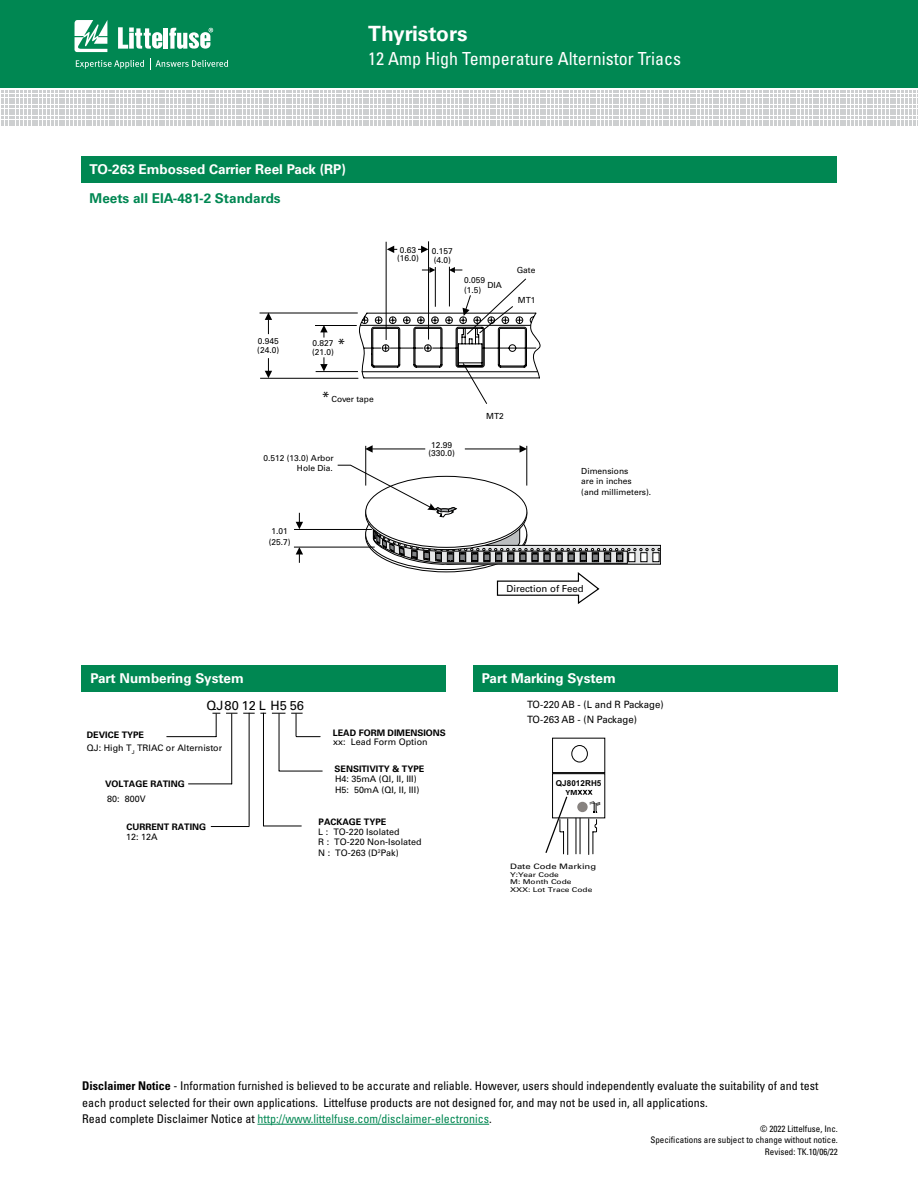
<style>
.page{position:relative;width:918px;height:1188px;background:#fff}
.page>*{position:absolute;margin:0;border:0;box-sizing:border-box;transform-origin:0 0}
.t1{font:700 21px "Univers LT Std";color:#fff}
.t2{font:condensed 18px "Univers LT Std";color:#fff}
.t3{font:14.4px "Univers LT Std";color:#000}
.t4{font:700 13.5px "Univers LT Std";color:#fff}
.t5{font:700 13.5px "Univers LT Std";color:#008752}
.t6{font:12.75px "Univers LT Std";color:#000}
.t7{font:condensed 12px/16.5px "Univers LT Std";color:#000}
.t8{font:10.05px "Univers LT Std";color:#000;scale:.96 1}
.t9{font:9.6px "Univers LT Std";color:#000}
.t10{font:9px/10.8px "Univers LT Std";color:#000}
.t11{font:condensed 9px/10.8px "Univers LT Std";color:#000;text-align:right}
.t12{font:700 9px "Univers LT Std";color:#000}
.t13{font:8.4px/8.4px "Univers LT Std";color:#000}
.t14{font:700 8.1px "Arial";letter-spacing:.005em;color:#000}
.t15{font:7.5px "Univers LT Std";color:#000;scale:1.27 1}
.t16{font:700 6.9px "Univers LT Std";color:#000;scale:1.05 1}
.t17{font:6.6px/7.9px "Univers LT Std";color:#000;scale:1.27 1}
.s1{font-size:14.4px}
.s2{font-weight:700}
.s3{color:#008752}
</style>
<div class="page">
<div style="left:0;top:0;width:918px;height:88px;background:#008752"></div>
<svg style="left:1px;top:91px;width:917px;height:35px"></svg>
<svg style="left:75px;top:20px;width:32px;height:32px"></svg>
<hr style="left:164px;top:28px;width:4px;height:21px;background:#fff">
<svg style="left:169px;top:28px;width:44px;height:21px"></svg>
<svg style="left:118px;top:27px;width:44px;height:22px"></svg>
<svg style="left:76px;top:60px;width:68px;height:9px"></svg>
<svg style="left:150px;top:58px;width:78px;height:11px"></svg>
<div style="left:473px;top:665px;width:364px;height:26px;background:#008752"></div>
<div style="left:81px;top:665px;width:365px;height:26px;background:#008752"></div>
<svg style="left:226px;top:713px;width:40px;height:1px"></svg>
<svg style="left:272px;top:713px;width:13px;height:1px"></svg>
<svg style="left:212px;top:713px;width:8px;height:23px"></svg>
<hr style="left:167px;top:736px;width:49px;height:1px;background:#000">
<svg style="left:291px;top:713px;width:29px;height:24px"></svg>
<hr style="left:263px;top:826px;width:38px;height:1px;background:#000">
<hr style="left:263px;top:713px;width:1px;height:113px;background:#000">
<hr style="left:211px;top:826px;width:38px;height:1px;background:#000">
<hr style="left:249px;top:713px;width:1px;height:113px;background:#000">
<hr style="left:279px;top:771px;width:43px;height:1px;background:#000">
<hr style="left:279px;top:714px;width:1px;height:57px;background:#000">
<hr style="left:189px;top:784px;width:43px;height:1px;background:#000">
<hr style="left:231px;top:714px;width:1px;height:70px;background:#000">
<svg style="left:545px;top:737px;width:61px;height:118px"></svg>
<hr style="left:365px;top:446px;width:1px;height:40px;background:#000">
<hr style="left:526px;top:446px;width:1px;height:40px;background:#000">
<svg style="left:296px;top:513px;width:7px;height:16px"></svg>
<hr style="left:465px;top:449px;width:55px;height:1px;background:#000">
<svg style="left:520px;top:445px;width:7px;height:8px"></svg>
<hr style="left:372px;top:449px;width:53px;height:1px;background:#000">
<svg style="left:365px;top:445px;width:8px;height:8px"></svg>
<svg style="left:296px;top:548px;width:7px;height:15px"></svg>
<hr style="left:294px;top:529px;width:78px;height:1px;background:#000">
<hr style="left:294px;top:547px;width:81px;height:1px;background:#000">
<svg style="left:337px;top:465px;width:324px;height:100px"></svg>
<hr style="left:386px;top:242px;width:1px;height:98px;background:#000">
<svg style="left:387px;top:246px;width:10px;height:7px"></svg>
<hr style="left:428px;top:241px;width:1px;height:99px;background:#000">
<svg style="left:418px;top:246px;width:10px;height:7px"></svg>
<hr style="left:260px;top:313px;width:98px;height:1px;background:#000">
<hr style="left:260px;top:378px;width:98px;height:1px;background:#000">
<svg style="left:265px;top:313px;width:7px;height:21px"></svg>
<svg style="left:265px;top:358px;width:7px;height:20px"></svg>
<hr style="left:315px;top:325px;width:42px;height:1px;background:#000">
<hr style="left:316px;top:371px;width:42px;height:1px;background:#000">
<svg style="left:320px;top:326px;width:8px;height:12px"></svg>
<svg style="left:320px;top:357px;width:8px;height:14px"></svg>
<svg style="left:496px;top:572px;width:104px;height:32px"></svg>
<svg style="left:359px;top:267px;width:182px;height:137px"></svg>
<div style="left:81px;top:156px;width:756px;height:27px;background:#008752"></div>
<hr style="left:257px;top:1124px;width:232px;height:1px;background:#008752">
<h1 class="t1" style="left:368px;top:21px;width:101px">Thyristors</h1>
<h2 class="t2" style="left:368px;top:48px;width:315px">12 Amp High Temperature Alternistor Triacs</h2>
<p class="t4" style="left:90px;top:162px;width:258px">TO-263 Embossed Carrier Reel Pack (RP)</p>
<p class="t5" style="left:90px;top:190px;width:193px">Meets all EIA-481-2 Standards</p>
<p class="t13" style="left:257px;top:337px;width:23px">0.945 (24.0)</p>
<p class="t3" style="left:338px;top:335px;width:10px">*</p>
<p class="t13" style="left:312px;top:339px;width:23px">0.827 (21.0)</p>
<p class="t13" style="left:397px;top:246px;width:23px;text-align:center">0.63 (16.0)</p>
<p class="t13" style="left:432px;top:247px;width:23px">0.157 (4.0)</p>
<p class="t13" style="left:464px;top:276px;width:23px">0.059</p>
<p class="t13" style="left:487px;top:281px;width:16px">DIA</p>
<p class="t13" style="left:464px;top:286px;width:19px">(1.5)</p>
<p class="t13" style="left:517px;top:266px;width:20px">Gate</p>
<p class="t13" style="left:518px;top:295px;width:19px">MT1</p>
<p class="t13" style="left:322px;top:395px;width:53px"><span class="s1">*</span> Cover tape</p>
<p class="t13" style="left:263px;top:453px;width:72px;line-height:10.2px;text-align:right">0.512 (13.0) Arbor<br>Hole Dia.</p>
<p class="t13" style="left:269px;top:526px;width:23px;line-height:10.2px;text-align:center">1.01 (25.7)</p>
<p class="t13" style="left:428px;top:441px;width:28px;text-align:center">12.99 (330.0)</p>
<p class="t13" style="left:486px;top:412px;width:19px">MT2</p>
<p class="t13" style="left:581px;top:466px;width:72px;line-height:10.2px">Dimensions<br>are in inches (and millimeters).</p>
<p class="t9" style="left:506px;top:583px;width:79px">Direction of Feed</p>
<p class="t4" style="left:90px;top:670px;width:155px">Part Numbering System</p>
<p class="t4" style="left:482px;top:670px;width:135px">Part Marking System</p>
<p class="t6" style="left:207px;top:698px;width:99px">QJ80 12 L H5 56</p>
<p class="t10" style="left:87px;top:728px;width:137px;line-height:13.6px"><span class="s2">DEVICE TYPE<br></span>QJ: High T<sub>J</sub> TRIAC or Alternistor</p>
<p class="t8" style="left:527px;top:699px;width:144px">TO-220 AB - (L and R Package)</p>
<p class="t8" style="left:527px;top:714px;width:116px">TO-263 AB - (N Package)</p>
<p class="t12" style="left:333px;top:728px;width:115px">LEAD FORM DIMENSIONS</p>
<p class="t12" style="left:335px;top:764px;width:91px">SENSITIVITY &amp; TYPE</p>
<p class="t10" style="left:333px;top:736px;width:96px">xx: Lead Form Option</p>
<p class="t12" style="left:105px;top:779px;width:81px">VOLTAGE RATING</p>
<p class="t12" style="left:127px;top:822px;width:81px">CURRENT RATING</p>
<p class="t10" style="left:107px;top:793px;width:40px">80: 800V</p>
<p class="t10" style="left:126px;top:832px;width:33px">12: 12A</p>
<p class="t10" style="left:335px;top:773px;width:86px">H4: 35mA (QI, II, III)<br>H5: 50mA (QI, II, III)</p>
<p class="t10" style="left:318px;top:826px;width:105px">L : TO-220 Isolated<br>R : TO-220 Non-Isolated</p>
<p class="t12" style="left:319px;top:816px;width:69px">PACKAGE TYPE</p>
<p class="t10" style="left:318px;top:848px;width:82px">N : TO-263 (D<sup>2</sup>Pak)</p>
<p class="t14" style="left:556px;top:777px;width:47px">QJ8012RH5</p>
<p class="t16" style="left:566px;top:788px;width:13px">YM</p>
<p class="t15" style="left:510px;top:862px;width:69px">Date Code Marking</p>
<p class="t17" style="left:510px;top:870px;width:66px">Y:Year Code<br>M: Month Code<br>XXX: Lot Trace Code</p>
<p class="t7" style="left:82px;top:1077px;width:738px"><span class="s2">Disclaimer Notice</span> - Information furnished is believed to be accurate and reliable. However, users should independently evaluate the suitability of and test each product selected for their own applications. Littelfuse products are not designed for, and may not be used in, all applications.<br>Read complete Disclaimer Notice at <span class="s3">http://www.littelfuse.com/disclaimer-electronics</span>.</p>
<p class="t11" style="left:650px;top:1123px;width:189px">© 2022 Littelfuse, Inc.<br>Specifications are subject to change without notice.</p>
<p class="t11" style="left:765px;top:1146px;width:74px">Revised: TK.10/06/22</p>
</div>
